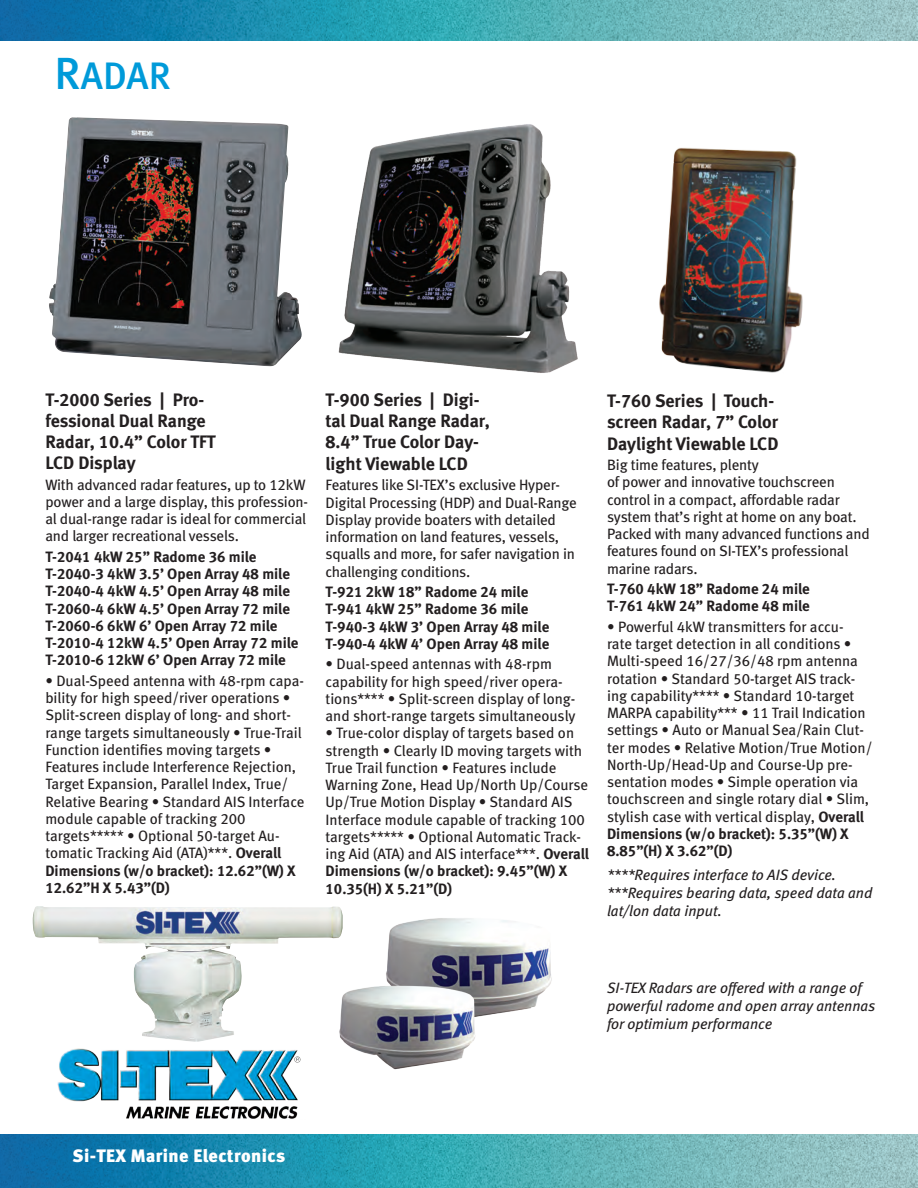
<style>
.page{position:relative;width:918px;height:1188px;background:#fff}
.page>*{position:absolute;margin:0;border:0;box-sizing:border-box;transform-origin:0 0}
.t1{font:38.25px "Meta Medium LF Caps SC850";color:#009ad9}
.t2{font:18px/21px "Meta Bold LF";color:#231f20}
.t3{font:18px "Meta Black LF";letter-spacing:.02em;color:#fff}
.t4{font:15px/17.2px "Meta Book LF";letter-spacing:-.005em;color:#231f20}
.t5{font:15px/17.2px "Meta Bold LF";color:#231f20}
.t6{font:italic 15px/18px "Meta Book LF";color:#231f20}
.s1{font-size:45px}
.s2{font-family:"Meta Bold LF"}
</style>
<div class="page">
<img style="left:0;top:0;width:918px;height:40px">
<img style="left:0;top:1134px;width:918px;height:54px">
<img style="left:57px;top:1048px;width:244px;height:71px">
<img style="left:49px;top:119px;width:253px;height:247px">
<img style="left:338px;top:124px;width:240px;height:249px">
<img style="left:659px;top:147px;width:144px;height:226px">
<img style="left:386px;top:918px;width:166px;height:99px">
<img style="left:343px;top:982px;width:134px;height:88px">
<img style="left:32px;top:906px;width:311px;height:136px">
<p class="t1" style="left:54px;top:54px;width:114px"><span class="s1">R</span>ADAR</p>
<p class="t2" style="left:45px;top:389px;width:172px">T-2000 Series | Pro&shy;fessional Dual Range<br>Radar, 10.4” Color TFT<br>LCD Display</p>
<p class="t4" style="left:45px;top:476px;width:264px">With advanced radar features, up to 12kW power and a large display, this profession&shy;al dual-range radar is ideal for commercial and larger recreational vessels.</p>
<p class="t5" style="left:45px;top:548px;width:255px">T-2041 4kW 25” Radome 36 mile T-2040-3 4kW 3.5’ Open Array 48 mile T-2040-4 4kW 4.5’ Open Array 48 mile T-2060-4 6kW 4.5’ Open Array 72 mile T-2060-6 6kW 6’ Open Array 72 mile T-2010-4 12kW 4.5’ Open Array 72 mile T-2010-6 12kW 6’ Open Array 72 mile</p>
<p class="t4" style="left:45px;top:672px;width:261px">• Dual-Speed antenna with 48-rpm capa&shy;bility for high speed/river operations • Split-screen display of long- and short&shy;range targets simultaneously • True-Trail Function identifies moving targets • Features include Interference Rejection, Target Expansion, Parallel Index, True/ Relative Bearing • Standard AIS Interface module capable of tracking 200 targets***** • Optional 50-target Au&shy;tomatic Tracking Aid (ATA)***. <span class="s2">Overall Dimensions (w/o bracket): 12.62”(W) X 12.62”H X 5.43”(D)</span></p>
<p class="t2" style="left:326px;top:389px;width:166px">T-900 Series | Digi&shy;tal Dual Range Radar,<br>8.4” True Color Day&shy;light Viewable LCD</p>
<p class="t4" style="left:326px;top:476px;width:253px">Features like SI-TEX’s exclusive Hyper-Digital Processing (HDP) and Dual-Range Display provide boaters with detailed information on land features, vessels, squalls and more, for safer navigation in challenging conditions.</p>
<p class="t5" style="left:326px;top:583px;width:225px">T-921 2kW 18” Radome 24 mile<br>T-941 4kW 25” Radome 36 mile<br>T-940-3 4kW 3’ Open Array 48 mile<br>T-940-4 4kW 4’ Open Array 48 mile</p>
<p class="t4" style="left:326px;top:655px;width:252px">• Dual-speed antennas with 48-rpm capability for high speed/river opera&shy;tions**** • Split-screen display of long&shy;and short-range targets simultaneously</p>
<p class="t4" style="left:326px;top:724px;width:265px">• True-color display of targets based on strength • Clearly ID moving targets with True Trail function • Features include Warning Zone, Head Up/North Up/Course Up/True Motion Display • Standard AIS Interface module capable of tracking 100 targets***** • Optional Automatic Track&shy;ing Aid (ATA) and AIS interface***. <span class="s2">Overall Dimensions (w/o bracket): 9.45”(W) X 10.35(H) X 5.21”(D)</span></p>
<p class="t2" style="left:607px;top:390px;width:173px">T-760 Series | Touch&shy;screen Radar, 7” Color<br>Daylight Viewable LCD</p>
<p class="t4" style="left:607px;top:456px;width:264px">Big time features, plenty<br>of power and innovative touchscreen control in a compact, affordable radar system that’s right at home on any boat.<br>Packed with many advanced functions and features found on SI-TEX’s professional marine radars.</p>
<p class="t5" style="left:607px;top:580px;width:204px">T-760 4kW 18” Radome 24 mile<br>T-761 4kW 24” Radome 48 mile</p>
<p class="t4" style="left:607px;top:618px;width:267px">• Powerful 4kW transmitters for accu-<br>rate target detection in all conditions • Multi-speed 16/27/36/48 rpm antenna rotation • Standard 50-target AIS track&shy;ing capability**** • Standard 10-target MARPA capability*** • 11 Trail Indication settings • Auto or Manual Sea/Rain Clut&shy;ter modes • Relative Motion/True Motion/ North-Up/Head-Up and Course-Up pre&shy;sentation modes • Simple operation via touchscreen and single rotary dial • Slim, stylish case with vertical display, <span class="s2">Overall Dimensions (w/o bracket): 5.35”(W) X 8.85”(H) X 3.62”(D)</span></p>
<p class="t6" style="left:607px;top:866px;width:267px">****Requires interface to AIS device. ***Requires bearing data, speed data and lat/lon data input.</p>
<p class="t6" style="left:607px;top:979px;width:270px">SI-TEX Radars are offered with a range of powerful radome and open array antennas for optimium performance</p>
<p class="t3" style="left:73px;top:1144px;width:214px">Si-TEX Marine Electronics</p>
</div>
